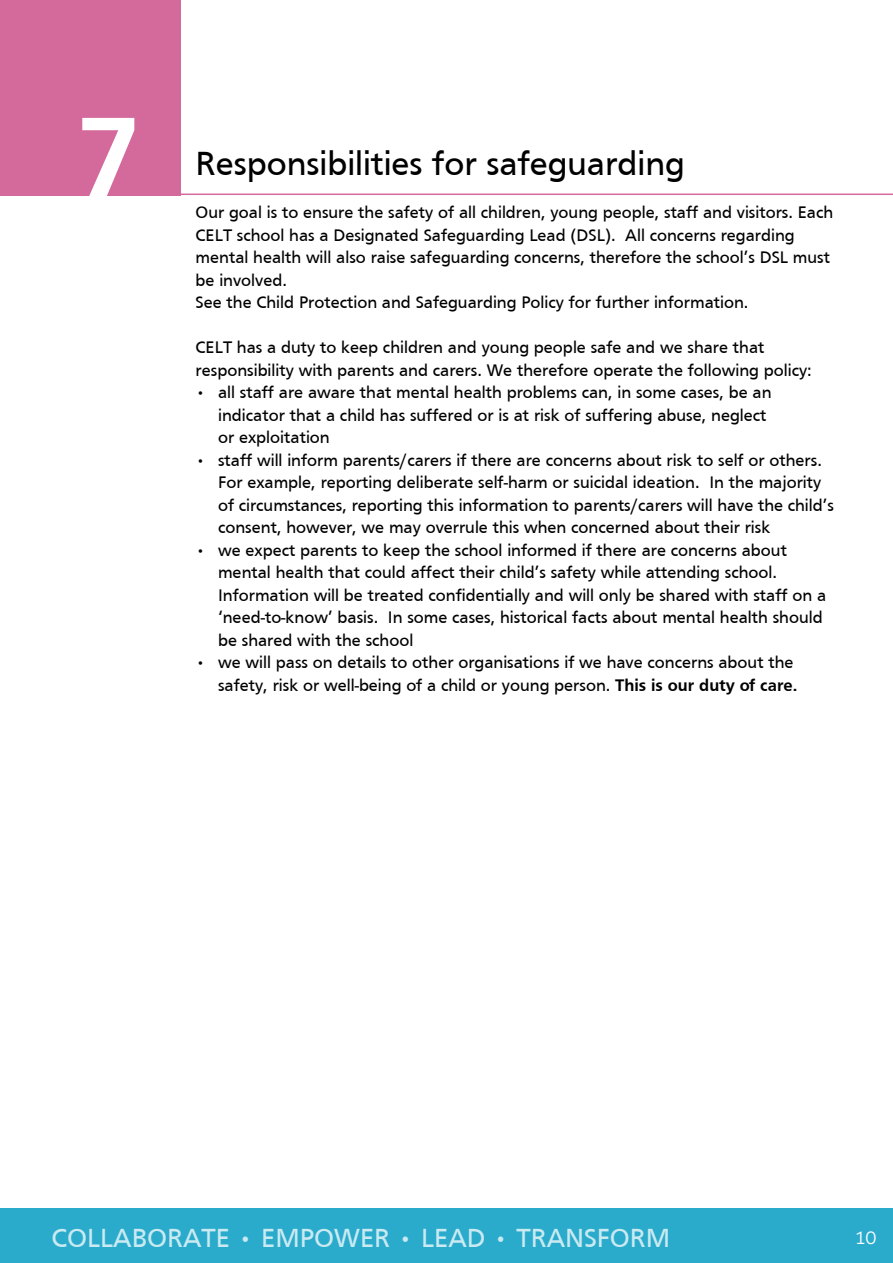
<style>
.page{position:relative;width:893px;height:1263px;background:#fff}
.page>*{position:absolute;margin:0;border:0;box-sizing:border-box;transform-origin:0 0}
.t1{font:700 119.85px "Frutiger";color:#fff}
.t2{font:34.5px "Frutiger";color:#000}
.t3{font:27px "Frutiger";color:#caeaf2}
.t4{font:300 19.5px "Aller";color:#fff}
.t5{font:17.25px/22.5px "Frutiger";color:#000}
.s1{font-weight:700}
</style>
<div class="page">
<hr style="left:181px;top:194px;width:712px;height:1px;background:#d4699b">
<div style="left:0;top:0;width:180px;height:196px;background:#d4699b"></div>
<div style="left:0;top:1209px;width:893px;height:54px;background:#2babcc"></div>
<h1 class="t1" style="left:76px;top:88px;width:66px">7</h1>
<h2 class="t2" style="left:196px;top:143px;width:491px">Responsibilities for safeguarding</h2>
<p class="t5" style="left:196px;top:201px;width:639px">Our goal is to ensure the safety of all children, young people, staff and visitors. Each CELT school has a Designated Safeguarding Lead (DSL). All concerns regarding mental health will also raise safeguarding concerns, therefore the school’s DSL must be involved.<br>See the Child Protection and Safeguarding Policy for further information.</p>
<p class="t5" style="left:196px;top:336px;width:618px">CELT has a duty to keep children and young people safe and we share that responsibility with parents and carers. We therefore operate the following policy:</p>
<p class="t5" style="left:218px;top:381px;width:555px;text-indent:-22px">• all staff are aware that mental health problems can, in some cases, be an indicator that a child has suffered or is at risk of suffering abuse, neglect or exploitation</p>
<p class="t5" style="left:218px;top:449px;width:617px;text-indent:-22px">• staff will inform parents/carers if there are concerns about risk to self or others.<br>For example, reporting deliberate self-harm or suicidal ideation. In the majority of circumstances, reporting this information to parents/carers will have the child’s consent, however, we may overrule this when concerned about their risk</p>
<p class="t5" style="left:218px;top:539px;width:609px;text-indent:-22px">• we expect parents to keep the school informed if there are concerns about mental health that could affect their child’s safety while attending school.<br>Information will be treated confidentially and will only be shared with staff on a ‘need-to-know’ basis. In some cases, historical facts about mental health should be shared with the school</p>
<p class="t5" style="left:196px;top:651px;width:603px;text-align:right">• we will pass on details to other organisations if we have concerns about the safety, risk or well-being of a child or young person. <span class="s1">This is our duty of care.</span></p>
<h3 class="t3" style="left:52px;top:1222px;width:620px">COLLABORATE • EMPOWER • LEAD • TRANSFORM</h3>
<p class="t4" style="left:854px;top:1225px;width:24px">10</p>
</div>
